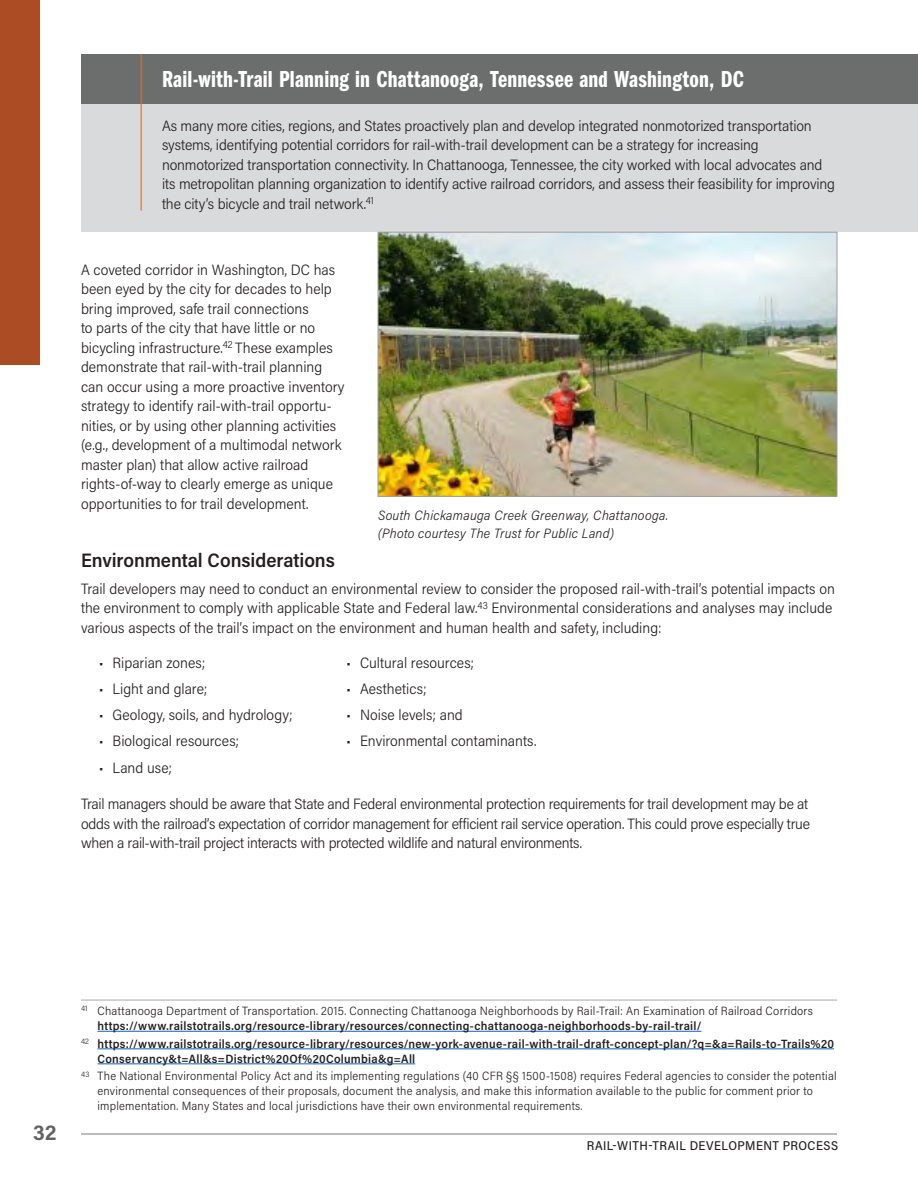
<style>
.page{position:relative;width:918px;height:1188px;background:#fff}
.page>*{position:absolute;margin:0;border:0;box-sizing:border-box;transform-origin:0 0}
.t1{font:24px "Franklin Gothic URW Com Dem";letter-spacing:.01em;color:#fff}
.t2{font:700 21px "Acumin Pro Semi Cond";color:#636366}
.t3{font:600 19.5px "Acumin Pro Semi Cond";letter-spacing:-.005em;color:#231f20}
.t4{font:300 15px/19.5px "Acumin Pro Semi Cond";letter-spacing:-.005em;color:#231f20}
.t5{font:italic 300 13.5px/18px "Acumin Pro Semi Cond";letter-spacing:.02em;color:#231f20}
.t6{font:500 12.75px "Acumin Pro Semi Cond";letter-spacing:.035em;color:#231f20}
.t7{font:300 12px/15px "Acumin Pro Semi Cond";letter-spacing:.02em;color:#231f20}
.t8{font:600 12px/15px "Acumin Pro Semi Cond";letter-spacing:.025em;color:#231f20}
.s1{font-weight:600}
</style>
<div class="page">
<div style="left:0;top:0;width:40px;height:364px;background:#ab4c24"></div>
<hr style="left:81px;top:1133px;width:756px;height:2px;background:#86888b">
<div style="left:81px;top:69px;width:837px;height:163px;background:#d9dadb"></div>
<div style="left:81px;top:54px;width:837px;height:50px;background:#6c6d6d"></div>
<hr style="left:141px;top:54px;width:1px;height:157px;background:#dc6e35">
<hr style="left:81px;top:1000px;width:756px;height:1px;background:#a8a9ad">
<hr style="left:98px;top:1031px;width:603px;height:1px;background:#0563c1">
<hr style="left:98px;top:1049px;width:736px;height:1px;background:#0563c1">
<hr style="left:98px;top:1064px;width:317px;height:1px;background:#0563c1">
<img style="left:380px;top:234px;width:455px;height:261px">
<div style="left:378px;top:232px;width:459px;height:265px;border:1px solid #9d9fa2"></div>
<h3 class="t1" style="left:162px;top:63px;width:583px">Rail-with-Trail Planning in Chattanooga, Tennessee and Washington, DC</h3>
<p class="t4" style="left:162px;top:115px;width:675px">As many more cities, regions, and States proactively plan and develop integrated nonmotorized transportation systems, identifying potential corridors for rail-with-trail development can be a strategy for increasing nonmotorized transportation connectivity. In Chattanooga, Tennessee, the city worked with local advocates and its metropolitan planning organization to identify active railroad corridors, and assess their feasibility for improving the city’s bicycle and trail network.<sup>41</sup></p>
<p class="t4" style="left:81px;top:259px;width:265px">A coveted corridor in Washington, DC has been eyed by the city for decades to help bring improved, safe trail connections<br>to parts of the city that have little or no bicycling infrastructure.<sup>42</sup> These examples demonstrate that rail-with-trail planning can occur using a more proactive inventory strategy to identify rail-with-trail opportu&shy;nities, or by using other planning activities (e.g., development of a multimodal network master plan) that allow active railroad rights-of-way to clearly emerge as unique opportunities to for trail development.</p>
<p class="t5" style="left:378px;top:505px;width:292px">South Chickamauga Creek Greenway, Chattanooga. (Photo courtesy The Trust for Public Land)</p>
<h2 class="t3" style="left:81px;top:547px;width:255px">Environmental Considerations</h2>
<p class="t4" style="left:81px;top:578px;width:755px">Trail developers may need to conduct an environmental review to consider the proposed rail-with-trail’s potential impacts on the environment to comply with applicable State and Federal law.<sup>43</sup> Environmental considerations and analyses may include various aspects of the trail’s impact on the environment and human health and safety, including:</p>
<p class="t4" style="left:99px;top:652px;width:108px">• Riparian zones;</p>
<p class="t4" style="left:347px;top:652px;width:129px">• Cultural resources;</p>
<p class="t4" style="left:99px;top:678px;width:110px">• Light and glare;</p>
<p class="t4" style="left:347px;top:678px;width:82px">• Aesthetics;</p>
<p class="t4" style="left:99px;top:705px;width:195px">• Geology, soils, and hydrology;</p>
<p class="t4" style="left:347px;top:705px;width:118px">• Noise levels; and</p>
<p class="t4" style="left:99px;top:731px;width:142px">• Biological resources;</p>
<p class="t4" style="left:347px;top:731px;width:191px">• Environmental contaminants.</p>
<p class="t4" style="left:99px;top:757px;width:75px">• Land use;</p>
<p class="t4" style="left:81px;top:794px;width:731px">Trail managers should be aware that State and Federal environmental protection requirements for trail development may be at odds with the railroad’s expectation of corridor management for efficient rail service operation. This could prove especially true when a rail-with-trail project interacts with protected wildlife and natural environments.</p>
<h2 class="t2" style="left:33px;top:1118px;width:25px">32</h2>
<p class="t7" style="left:97px;top:1003px;width:717px;text-indent:-16px"><sup>41</sup> Chattanooga Department of Transportation. 2015. Connecting Chattanooga Neighborhoods by Rail-Trail: An Examination of Railroad Corridors <span class="s1">https://www.railstotrails.org/resource-library/resources/connecting-chattanooga-neighborhoods-by-rail-trail/</span></p>
<p class="t8" style="left:98px;top:1035px;width:738px;text-indent:-17px"><sup>42</sup> https://www.railstotrails.org/resource-library/resources/new-york-avenue-rail-with-trail-draft-concept-plan/?q=&amp;a=Rails-to-Trails%20<br>Conservancy&amp;t=All&amp;s=District%20Of%20Columbia&amp;g=All</p>
<p class="t7" style="left:98px;top:1068px;width:741px;text-indent:-17px"><sup>43</sup> The National Environmental Policy Act and its implementing regulations (40 CFR §§ 1500-1508) requires Federal agencies to consider the potential environmental consequences of their proposals, document the analysis, and make this information available to the public for comment prior to implementation. Many States and local jurisdictions have their own environmental requirements.</p>
<p class="t6" style="left:587px;top:1137px;width:253px">RAIL-WITH-TRAIL DEVELOPMENT PROCESS</p>
</div>
